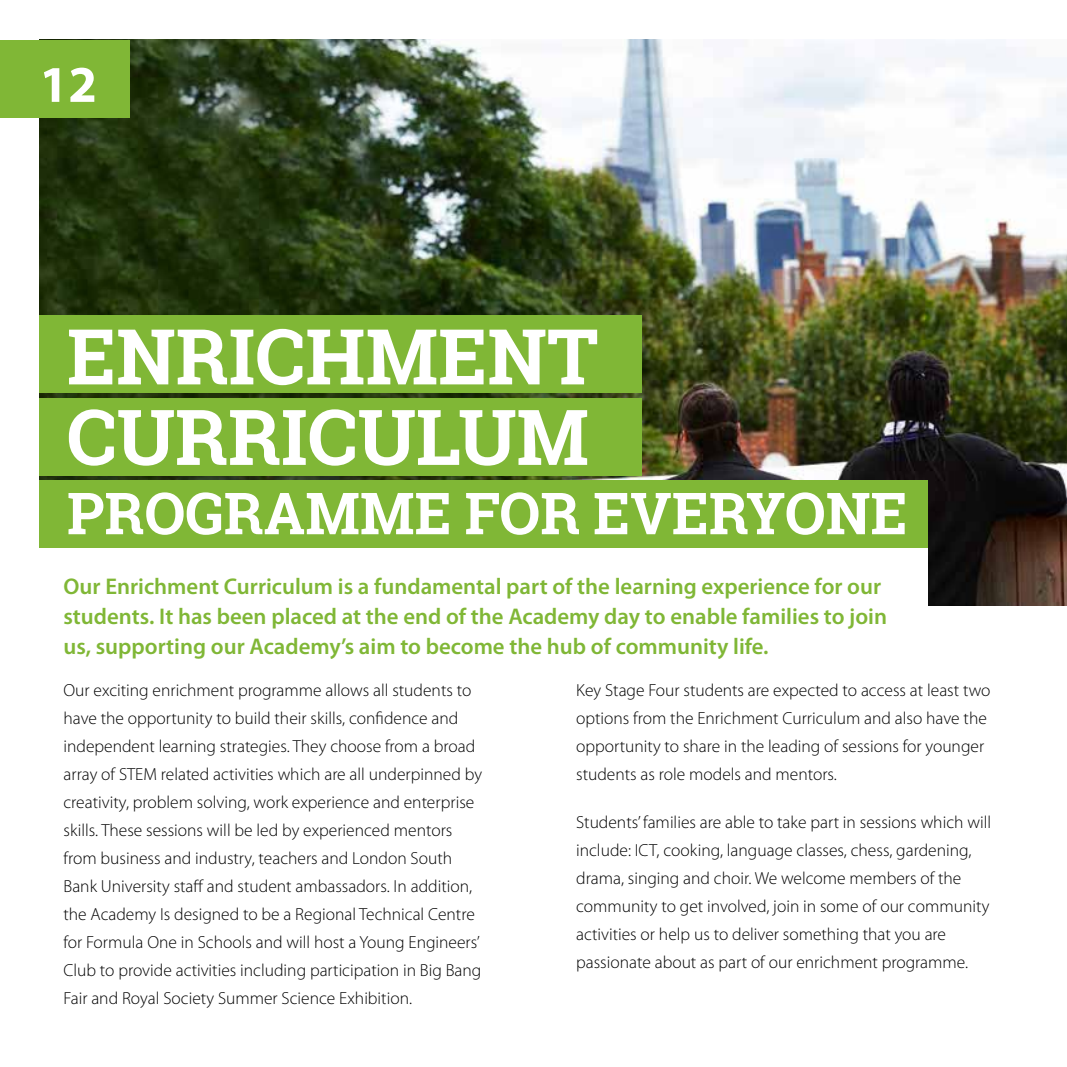
<style>
.page{position:relative;width:1067px;height:1067px;background:#fff}
.page>*{position:absolute;margin:0;border:0;box-sizing:border-box;transform-origin:0 0}
.t1{font:700 77px/80.5px "Roboto Slab";color:#fff}
.t2{font:700 57.93px "Roboto Slab";color:#fff}
.t3{font:700 51.8px "Myriad Pro";color:#fff}
.t4{font:600 22.75px/29.8px "Myriad Pro";color:#80b736}
.t5{font:300 17.5px/28px "Myriad Pro";color:#000}
</style>
<div class="page">
<img style="left:40px;top:40px;width:1027px;height:565px">
<div style="left:0;top:40px;width:129px;height:77px;background:#80b736"></div>
<div style="left:19px;top:548px;width:909px;height:115px;background:#fff"></div>
<div style="left:40px;top:398px;width:602px;height:77px;background:#80b736"></div>
<div style="left:40px;top:315px;width:602px;height:78px;background:#80b736"></div>
<div style="left:40px;top:480px;width:888px;height:68px;background:#80b736"></div>
<h3 class="t3" style="left:39px;top:51px;width:59px">12</h3>
<h1 class="t1" style="left:67px;top:315px;width:533px">ENRICHMENT<br>CURRICULUM</h1>
<h2 class="t2" style="left:67px;top:473px;width:842px">PROGRAMME FOR EVERYONE</h2>
<h3 class="t4" style="left:63px;top:571px;width:825px">Our Enrichment Curriculum is a fundamental part of the learning experience for our students. It has been placed at the end of the Academy day to enable families to join us, supporting our Academy’s aim to become the hub of community life.</h3>
<p class="t5" style="left:63px;top:676px;width:420px">Our exciting enrichment programme allows all students to have the opportunity to build their skills, confidence and independent learning strategies. They choose from a broad array of STEM related activities which are all underpinned by creativity, problem solving, work experience and enterprise skills. These sessions will be led by experienced mentors from business and industry, teachers and London South Bank University staff and student ambassadors. In addition, the Academy Is designed to be a Regional Technical Centre for Formula One in Schools and will host a Young Engineers’ Club to provide activities including participation in Big Bang Fair and Royal Society Summer Science Exhibition.</p>
<p class="t5" style="left:576px;top:676px;width:416px">Key Stage Four students are expected to access at least two options from the Enrichment Curriculum and also have the opportunity to share in the leading of sessions for younger students as role models and mentors.</p>
<p class="t5" style="left:576px;top:807px;width:416px">Students’ families are able to take part in sessions which will include: ICT, cooking, language classes, chess, gardening, drama, singing and choir. We welcome members of the community to get involved, join in some of our community activities or help us to deliver something that you are passionate about as part of our enrichment programme.</p>
</div>
